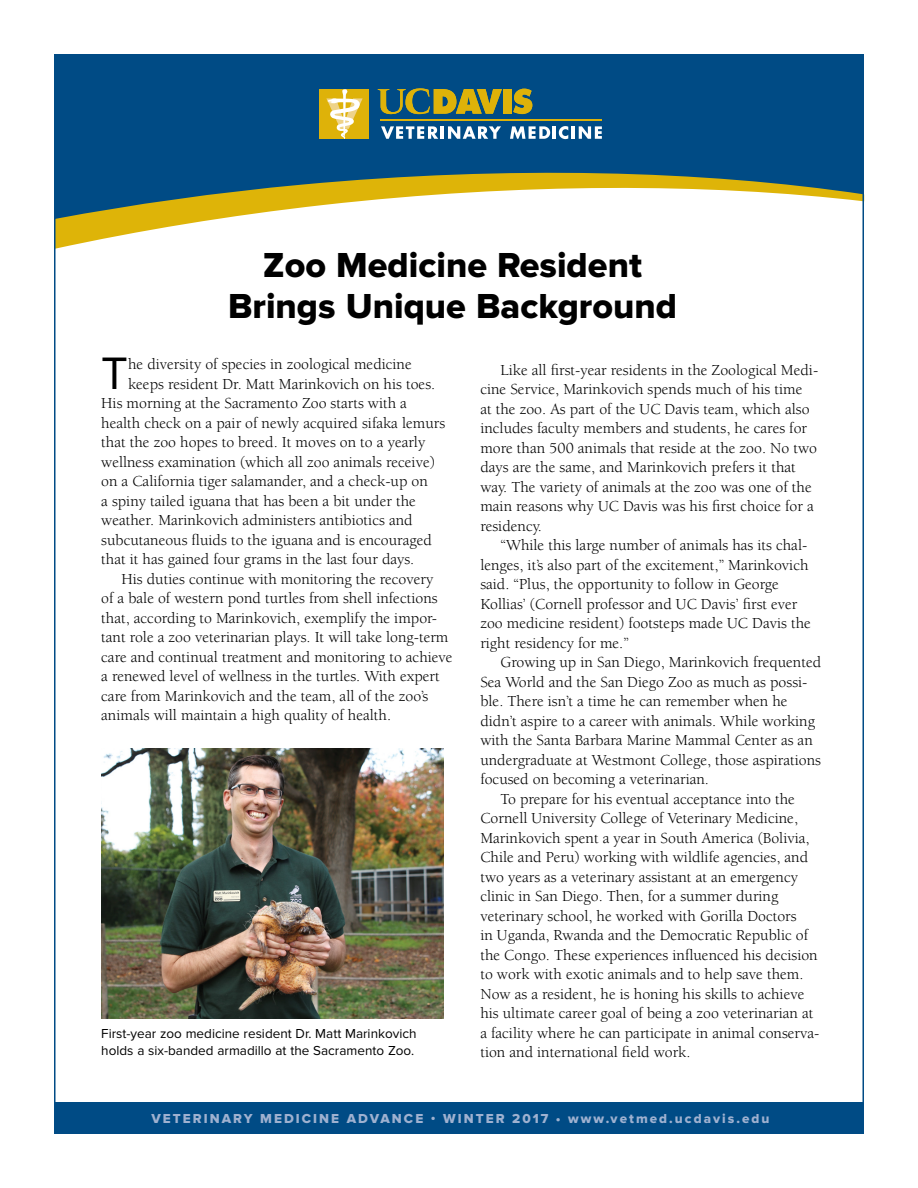
<style>
.page{position:relative;width:918px;height:1188px;background:#fff}
.page>*{position:absolute;margin:0;border:0;box-sizing:border-box;transform-origin:0 0}
.body_text___NO_inden{font:47.1px "Proxima Nova";color:#000}
.Headline___Bold_24_p{font:36px/40.5px "Proxima Nova Extrabld";color:#000;text-align:center}
.body_text___indent{font:15.75px/19.5px "Berkeley";color:#000}
.body_text___NO_inden-2{font:15.75px "Berkeley";color:#000}
.Photo_Caption___blac{font:13.5px/16.5px "Proxima Nova";color:#000}
.t1{font:13.5px "Proxima Nova Extrabld";letter-spacing:.15em;color:#9fb1d0}
</style>
<div class="page">
<div style="left:57px;top:57px;width:804px;height:108px;background:#004b85"></div>
<div style="left:54px;top:1102px;width:810px;height:32px;background:#004b85"></div>
<hr style="left:381px;top:119px;width:221px;height:1px;background:#deb209">
<svg style="left:381px;top:126px;width:120px;height:13px"></svg>
<svg style="left:510px;top:126px;width:92px;height:13px"></svg>
<svg style="left:513px;top:89px;width:19px;height:25px"></svg>
<div style="left:503px;top:89px;width:8px;height:25px;background:#deb209"></div>
<svg style="left:377px;top:88px;width:125px;height:26px;background:#768142"></svg>
<div style="left:320px;top:89px;width:49px;height:50px;background:#deb209"></div>
<svg style="left:326px;top:89px;width:37px;height:50px"></svg>
<svg style="left:57px;top:165px;width:804px;height:84px"></svg>
<img style="left:101px;top:749px;width:342px;height:269px">
<p class="Headline___Bold_24_p" style="left:228px;top:247px;width:451px">Zoo Medicine Resident<br>Brings Unique Background</p>
<p class="body_text___NO_inden" style="left:101px;top:346px;width:28px">T</p>
<p class="body_text___NO_inden-2" style="left:128px;top:356px;width:285px">he diversity of species in zoological medicine</p>
<p class="body_text___NO_inden-2" style="left:128px;top:376px;width:309px">keeps resident Dr. Matt Marinkovich on his toes.</p>
<p class="body_text___NO_inden-2" style="left:101px;top:395px;width:307px">His morning at the Sacramento Zoo starts with a</p>
<p class="body_text___NO_inden-2" style="left:101px;top:415px;width:345px">health check on a pair of newly acquired sifaka lemurs</p>
<p class="body_text___NO_inden-2" style="left:101px;top:434px;width:326px">that the zoo hopes to breed. It moves on to a yearly</p>
<p class="body_text___NO_inden-2" style="left:101px;top:454px;width:335px">wellness examination (which all zoo animals receive)</p>
<p class="body_text___NO_inden-2" style="left:101px;top:473px;width:328px">on a California tiger salamander, and a check-up on</p>
<p class="body_text___NO_inden-2" style="left:101px;top:493px;width:316px">a spiny tailed iguana that has been a bit under the</p>
<p class="body_text___NO_inden-2" style="left:101px;top:512px;width:313px">weather. Marinkovich administers antibiotics and</p>
<p class="body_text___NO_inden-2" style="left:101px;top:532px;width:332px">subcutaneous fluids to the iguana and is encouraged</p>
<p class="body_text___NO_inden-2" style="left:101px;top:551px;width:315px">that it has gained four grams in the last four days.</p>
<p class="body_text___indent" style="left:101px;top:570px;width:353px;text-indent:20px">His duties continue with monitoring the recovery<br>of a bale of western pond turtles from shell infections that, according to Marinkovich, exemplify the impor&shy;tant role a zoo veterinarian plays. It will take long-term care and continual treatment and monitoring to achieve a renewed level of wellness in the turtles. With expert care from Marinkovich and the team, all of the zoo’s animals will maintain a high quality of health.</p>
<p class="Photo_Caption___blac" style="left:101px;top:1026px;width:317px">First-year zoo medicine resident Dr. Matt Marinkovich holds a six-banded armadillo at the Sacramento Zoo.</p>
<p class="body_text___indent" style="left:480px;top:360px;width:339px;text-indent:20px">Like all first-year residents in the Zoological Medi&shy;cine Service, Marinkovich spends much of his time<br>at the zoo. As part of the UC Davis team, which also includes faculty members and students, he cares for more than 500 animals that reside at the zoo. No two days are the same, and Marinkovich prefers it that way. The variety of animals at the zoo was one of the main reasons why UC Davis was his first choice for a residency.</p>
<p class="body_text___indent" style="left:480px;top:536px;width:332px;text-indent:20px">“While this large number of animals has its chal&shy;lenges, it’s also part of the excitement,” Marinkovich said. “Plus, the opportunity to follow in George Kollias’ (Cornell professor and UC Davis’ first ever zoo medicine resident) footsteps made UC Davis the right residency for me.”</p>
<p class="body_text___indent" style="left:480px;top:653px;width:342px;text-indent:20px">Growing up in San Diego, Marinkovich frequented Sea World and the San Diego Zoo as much as possi&shy;ble. There isn’t a time he can remember when he didn’t aspire to a career with animals. While working with the Santa Barbara Marine Mammal Center as an undergraduate at Westmont College, those aspirations focused on becoming a veterinarian.</p>
<p class="body_text___indent" style="left:480px;top:789px;width:341px;text-indent:20px">To prepare for his eventual acceptance into the Cornell University College of Veterinary Medicine, Marinkovich spent a year in South America (Bolivia, Chile and Peru) working with wildlife agencies, and two years as a veterinary assistant at an emergency clinic in San Diego. Then, for a summer during veterinary school, he worked with Gorilla Doctors<br>in Uganda, Rwanda and the Democratic Republic of the Congo. These experiences influenced his decision to work with exotic animals and to help save them.<br>Now as a resident, he is honing his skills to achieve his ultimate career goal of being a zoo veterinarian at a facility where he can participate in animal conserva&shy;tion and international field work.</p>
<p class="t1" style="left:151px;top:1111px;width:620px">VETERINARY MEDICINE ADVANCE • WINTER 2017 • www.vetmed.ucdavis.edu</p>
</div>
